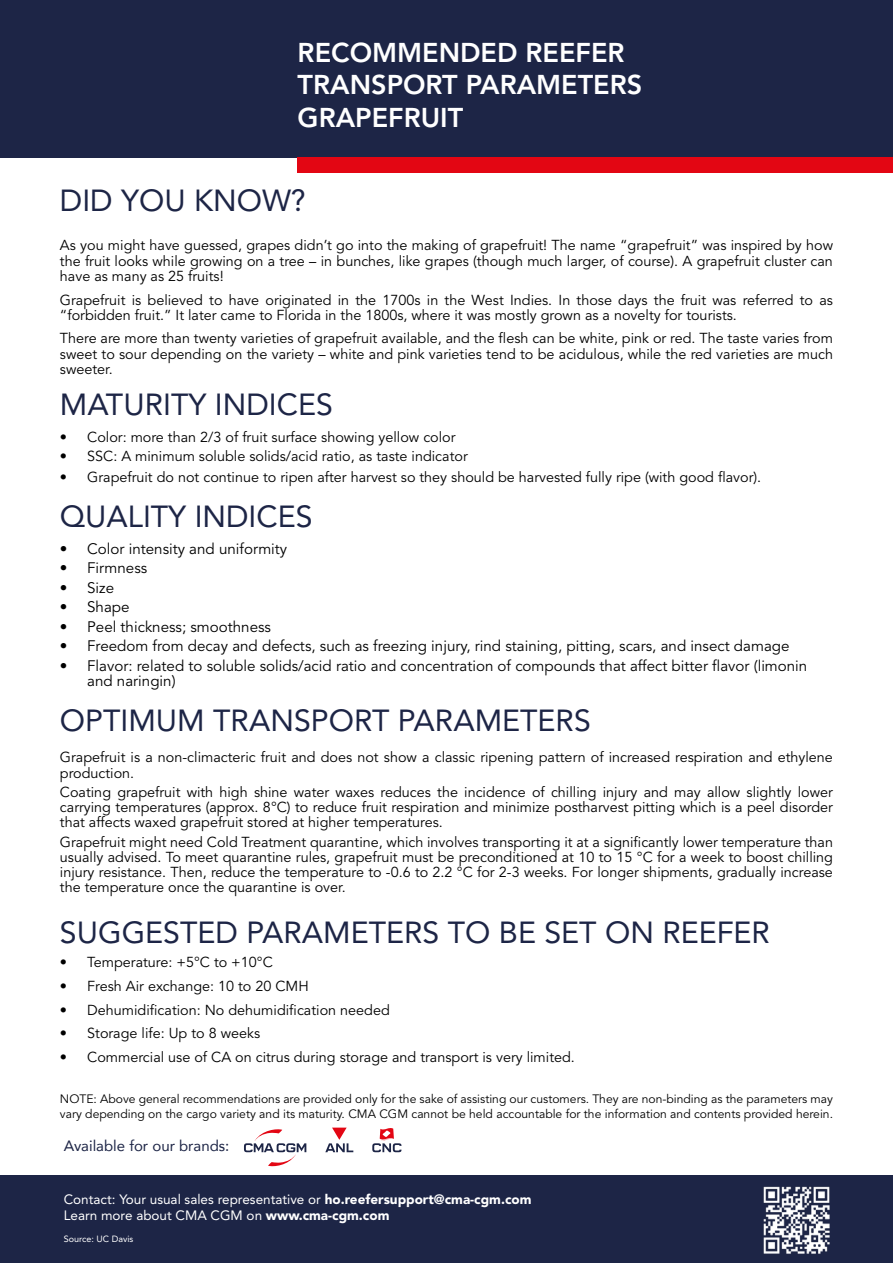
<style>
.page{position:relative;width:893px;height:1263px;background:#fff}
.page>*{position:absolute;margin:0;border:0;box-sizing:border-box;transform-origin:0 0}
.t1{font:30.3px "Avenir LT Std";color:#1d2546}
.t2{font:800 27px/32.4px "Avenir LT Std";color:#fff}
.t3{font:15.15px/15.1px "Avenir LT Std";color:#000}
.t4{font:15px "Avenir";color:#1d2546}
.t5{font:14.4px/15.1px "Avenir LT Std";color:#000;text-align:justify}
.t6{font:13.5px/16.2px "Avenir LT Std";color:#fff}
.t7{font:12.15px/14.5px "Avenir LT Std";color:#000}
.t8{font:9px "Avenir LT Std";color:#fff}
.s1{font-weight:900}
</style>
<div class="page">
<div style="left:0;top:1176px;width:893px;height:87px;background:#1d2546"></div>
<div style="left:0;top:0;width:893px;height:157px;background:#1d2546"></div>
<div style="left:298px;top:157px;width:595px;height:16px;background:#e30613"></div>
<svg style="left:244px;top:1129px;width:62px;height:37px"></svg>
<svg style="left:325px;top:1127px;width:28px;height:25px"></svg>
<svg style="left:372px;top:1128px;width:29px;height:24px"></svg>
<img style="left:763px;top:1186px;width:67px;height:68px">
<h2 class="t2" style="left:298px;top:37px;width:346px">RECOMMENDED REEFER<br>TRANSPORT PARAMETERS<br>GRAPEFRUIT</h2>
<h1 class="t1" style="left:60px;top:182px;width:247px">DID YOU KNOW?</h1>
<p class="t5" style="left:60px;top:238px;width:775px">As you might have guessed, grapes didn’t go into the making of grapefruit! The name “grapefruit” was inspired by how the fruit looks while growing on a tree – in bunches, like grapes (though much larger, of course). A grapefruit cluster can have as many as 25 fruits!</p>
<p class="t5" style="left:60px;top:292px;width:774px">Grapefruit is believed to have originated in the 1700s in the West Indies. In those days the fruit was referred to as “forbidden fruit.” It later came to Florida in the 1800s, where it was mostly grown as a novelty for tourists.</p>
<p class="t5" style="left:60px;top:331px;width:775px">There are more than twenty varieties of grapefruit available, and the flesh can be white, pink or red. The taste varies from sweet to sour depending on the variety – white and pink varieties tend to be acidulous, while the red varieties are much sweeter.</p>
<h1 class="t1" style="left:60px;top:386px;width:274px">MATURITY INDICES</h1>
<p class="t5" style="left:60px;top:429px;width:397px">• Color: more than 2/3 of fruit surface showing yellow color</p>
<p class="t5" style="left:60px;top:449px;width:409px">• SSC: A minimum soluble solids/acid ratio, as taste indicator</p>
<p class="t5" style="left:60px;top:470px;width:703px">• Grapefruit do not continue to ripen after harvest so they should be harvested fully ripe (with good flavor).</p>
<h1 class="t1" style="left:60px;top:499px;width:254px">QUALITY INDICES</h1>
<p class="t3" style="left:60px;top:542px;width:229px">• Color intensity and uniformity</p>
<p class="t3" style="left:60px;top:561px;width:89px">• Firmness</p>
<p class="t3" style="left:60px;top:580px;width:56px">• Size</p>
<p class="t3" style="left:60px;top:600px;width:71px">• Shape</p>
<p class="t3" style="left:60px;top:619px;width:213px">• Peel thickness; smoothness</p>
<p class="t3" style="left:60px;top:639px;width:731px">• Freedom from decay and defects, such as freezing injury, rind staining, pitting, scars, and insect damage</p>
<p class="t3" style="left:87px;top:658px;width:722px;text-indent:-27px">• Flavor: related to soluble solids/acid ratio and concentration of compounds that affect bitter flavor (limonin and naringin)</p>
<h1 class="t1" style="left:60px;top:703px;width:532px">OPTIMUM TRANSPORT PARAMETERS</h1>
<p class="t5" style="left:60px;top:750px;width:774px">Grapefruit is a non-climacteric fruit and does not show a classic ripening pattern of increased respiration and ethylene production.</p>
<p class="t5" style="left:60px;top:785px;width:774px">Coating grapefruit with high shine water waxes reduces the incidence of chilling injury and may allow slightly lower carrying temperatures (approx. 8°C) to reduce fruit respiration and minimize postharvest pitting which is a peel disorder that affects waxed grapefruit stored at higher temperatures.</p>
<p class="t5" style="left:60px;top:834px;width:775px">Grapefruit might need Cold Treatment quarantine, which involves transporting it at a significantly lower temperature than usually advised. To meet quarantine rules, grapefruit must be preconditioned at 10 to 15 °C for a week to boost chilling injury resistance. Then, reduce the temperature to -0.6 to 2.2 °C for 2-3 weeks. For longer shipments, gradually increase the temperature once the quarantine is over.</p>
<h1 class="t1" style="left:60px;top:915px;width:712px">SUGGESTED PARAMETERS TO BE SET ON REEFER</h1>
<p class="t5" style="left:60px;top:955px;width:214px">• Temperature: +5°C to +10°C</p>
<p class="t5" style="left:60px;top:979px;width:250px">• Fresh Air exchange: 10 to 20 CMH</p>
<p class="t5" style="left:60px;top:1002px;width:331px">• Dehumidification: No dehumidification needed</p>
<p class="t5" style="left:60px;top:1026px;width:202px">• Storage life: Up to 8 weeks</p>
<p class="t5" style="left:60px;top:1050px;width:516px">• Commercial use of CA on citrus during storage and transport is very limited.</p>
<p class="t7" style="left:60px;top:1092px;width:775px">NOTE: Above general recommendations are provided only for the sake of assisting our customers. They are non-binding as the parameters may vary depending on the cargo variety and its maturity. CMA CGM cannot be held accountable for the information and contents provided herein.</p>
<p class="t4" style="left:64px;top:1134px;width:167px">Available for our brands:</p>
<p class="t6" style="left:64px;top:1191px;width:469px">Contact: Your usual sales representative or <span class="s1">ho.reefersupport@cma-cgm.com<br></span>Learn more about CMA CGM on <span class="s1">www.cma-cgm.com</span></p>
<p class="t8" style="left:64px;top:1234px;width:71px">Source: UC Davis</p>
</div>
